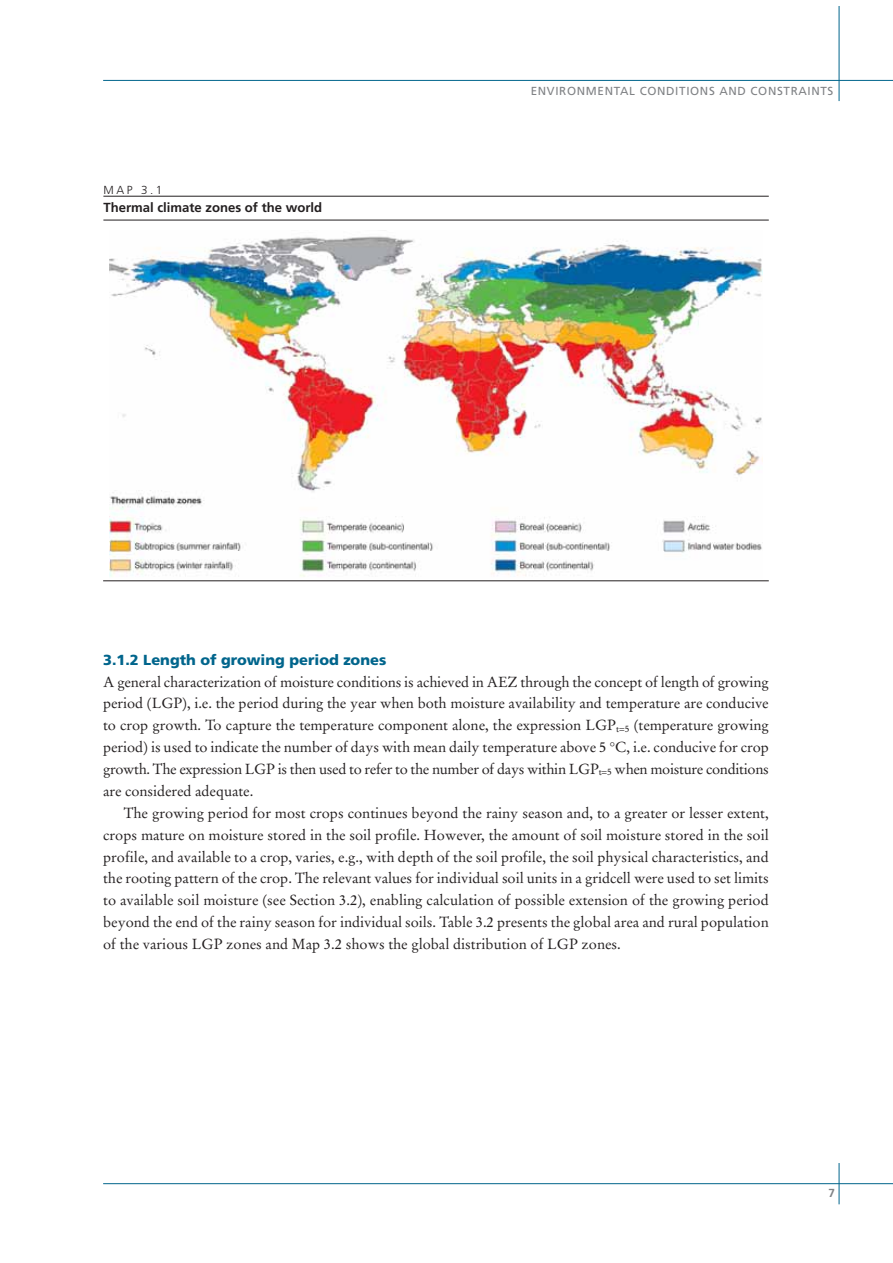
<style>
.page{position:relative;width:893px;height:1263px;background:#fff}
.page>*{position:absolute;margin:0;border:0;box-sizing:border-box;transform-origin:0 0}
.t1{font:14.55px/21.9px "Stempel Garamond";letter-spacing:-.005em;color:#231f20;text-align:justify}
.t2{font:900 14.55px "Frutiger";color:#00658c}
.t3{font:700 13.05px "Frutiger";color:#231f20}
.t4{font:11.7px "Frutiger";letter-spacing:.055em;color:#808285}
.t5{font:300 11.7px "Frutiger";color:#231f20}
.t6{font:700 11.7px "Frutiger";color:#808285}
</style>
<div class="page">
<hr style="left:838px;top:6px;width:1px;height:95px;background:#00658c">
<hr style="left:838px;top:1163px;width:1px;height:41px;background:#00658c">
<hr style="left:103px;top:1183px;width:789px;height:1px;background:#00658b">
<hr style="left:103px;top:80px;width:789px;height:1px;background:#00658c">
<hr style="left:103px;top:196px;width:665px;height:1px;background:#231f20">
<hr style="left:103px;top:220px;width:665px;height:1px;background:#231f20">
<img style="left:110px;top:236px;width:652px;height:341px">
<hr style="left:103px;top:580px;width:665px;height:1px;background:#231f20">
<p class="t5" style="left:103px;top:185px;width:60px">MAP 3.1</p>
<p class="t3" style="left:103px;top:202px;width:220px">Thermal climate zones of the world</p>
<p class="t4" style="left:530px;top:86px;width:304px">ENVIRONMENTAL CONDITIONS AND CONSTRAINTS</p>
<p class="t2" style="left:103px;top:654px;width:284px">3.1.2 Length of growing period zones</p>
<p class="t1" style="left:103px;top:672px;width:667px">A general characterization of moisture conditions is achieved in AEZ through the concept of length of growing period (LGP), i.e. the period during the year when both moisture availability and temperature are conducive to crop growth. To capture the temperature component alone, the expression LGP<sub>t=5</sub> (temperature growing period) is used to indicate the number of days with mean daily temperature above 5 °C, i.e. conducive for crop growth. The expression LGP is then used to refer to the number of days within LGP<sub>t=5</sub> when moisture conditions are considered adequate.</p>
<p class="t1" style="left:103px;top:803px;width:667px;text-indent:21px">The growing period for most crops continues beyond the rainy season and, to a greater or lesser extent, crops mature on moisture stored in the soil profile. However, the amount of soil moisture stored in the soil profile, and available to a crop, varies, e.g., with depth of the soil profile, the soil physical characteristics, and the rooting pattern of the crop. The relevant values for individual soil units in a gridcell were used to set limits to available soil moisture (see Section 3.2), enabling calculation of possible extension of the growing period beyond the end of the rainy season for individual soils. Table 3.2 presents the global area and rural population of the various LGP zones and Map 3.2 shows the global distribution of LGP zones.</p>
<p class="t6" style="left:828px;top:1189px;width:8px">7</p>
</div>
